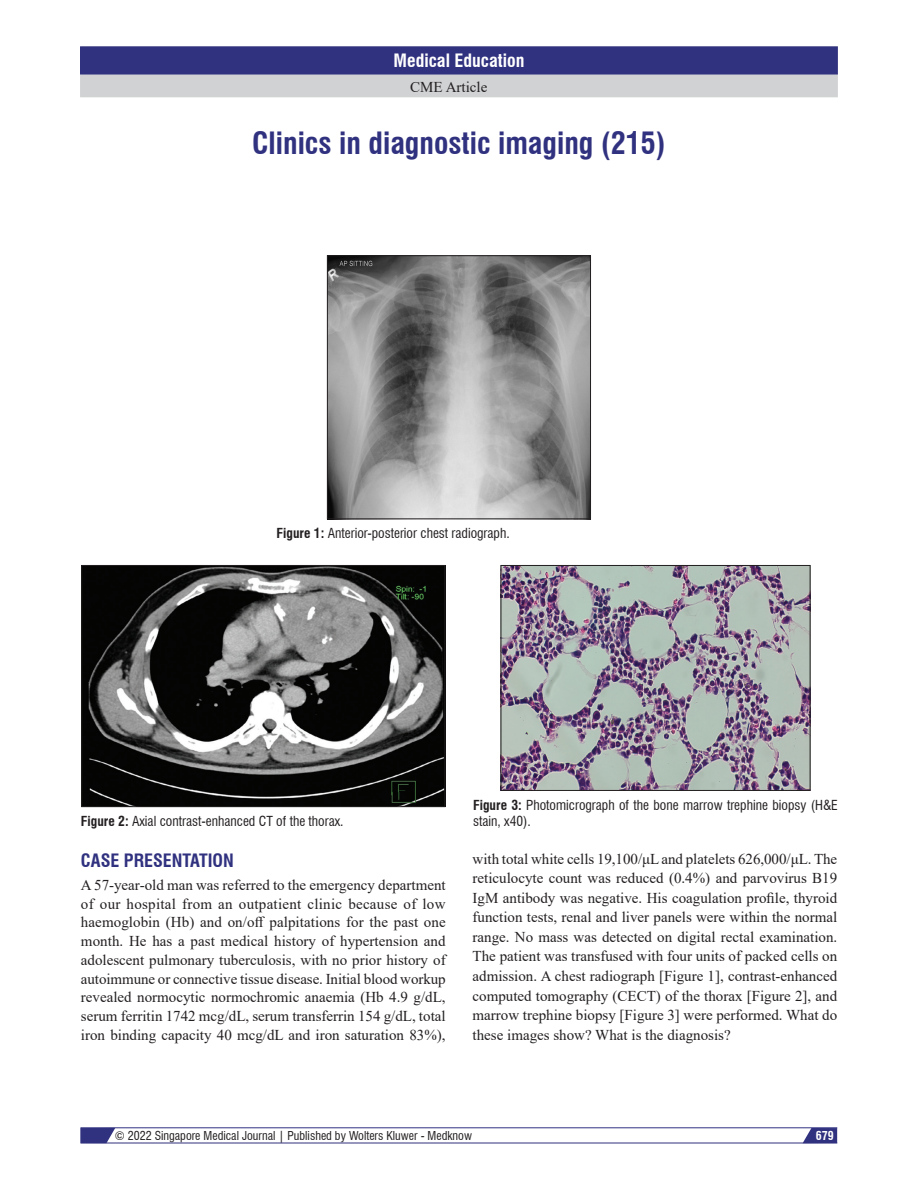
<style>
.page{position:relative;width:918px;height:1188px;background:#fff}
.page>*{position:absolute;margin:0;border:0;box-sizing:border-box;transform-origin:0 0}
.AT{font:700 condensed 30px "Swiss 721 BT";color:#30317f}
.AH{font:700 condensed 18px "Swiss 721 BT";color:#fff}
.t1{font:700 condensed 18px "Swiss 721 BT";color:#30317f}
.TX{font:15px/19.6px "Times New Roman";color:#231f20;text-align:justify}
.FGC{font:condensed 13.5px/16.2px "Swiss 721 BT";color:#231f20}
.t2{font:condensed 12px "Swiss 721 BT";color:#231f20}
.t3{font:700 condensed 12px "Swiss 721 BT";color:#fff}
.s1{font-weight:700}
</style>
<div class="page">
<svg style="left:81px;top:1127px;width:757px;height:16px"></svg>
<div style="left:80px;top:46px;width:758px;height:51px;background:#d1d2d4"></div>
<div style="left:81px;top:47px;width:756px;height:27px;background:#30317f"></div>
<div style="left:80px;top:46px;width:758px;height:29px;border:2px solid #30317f"></div>
<img style="left:329px;top:258px;width:260px;height:259px">
<div style="left:327px;top:256px;width:264px;height:263px;border:1px solid #231f20"></div>
<img style="left:84px;top:567px;width:359px;height:238px">
<div style="left:82px;top:565px;width:363px;height:242px;border:1px solid #231f20"></div>
<img style="left:503px;top:567px;width:305px;height:222px">
<div style="left:501px;top:565px;width:309px;height:226px;border:1px solid #231f20"></div>
<p class="AH" style="left:394px;top:50px;width:132px">Medical Education</p>
<p class="TX" style="left:410px;top:77px;width:79px">CME Article</p>
<p class="AT" style="left:252px;top:125px;width:415px">Clinics in diagnostic imaging (215)</p>
<p class="FGC" style="left:277px;top:525px;width:235px"><span class="s1">Figure 1:</span> Anterior-posterior chest radiograph.</p>
<p class="FGC" style="left:81px;top:813px;width:264px"><span class="s1">Figure 2:</span> Axial contrast-enhanced CT of the thorax.</p>
<h1 class="t1" style="left:81px;top:849px;width:154px">CASE PRESENTATION</h1>
<p class="TX" style="left:81px;top:875px;width:366px;line-height:18.8px">A 57‑year‑old man was referred to the emergency department of our hospital from an outpatient clinic because of low haemoglobin (Hb) and on/off palpitations for the past one month. He has a past medical history of hypertension and adolescent pulmonary tuberculosis, with no prior history of autoimmune or connective tissue disease. Initial blood workup revealed normocytic normochromic anaemia (Hb 4.9 g/dL, serum ferritin 1742 mcg/dL, serum transferrin 154 g/dL, total iron binding capacity 40 mcg/dL and iron saturation 83%),</p>
<p class="FGC" style="left:473px;top:797px;width:366px"><span class="s1">Figure 3:</span> Photomicrograph of the bone marrow trephine biopsy (H&amp;E stain, x40).</p>
<p class="TX" style="left:473px;top:848px;width:366px">with total white cells 19,100/μL and platelets 626,000/μL. The reticulocyte count was reduced (0.4%) and parvovirus B19<br>IgM antibody was negative. His coagulation profile, thyroid function tests, renal and liver panels were within the normal range. No mass was detected on digital rectal examination.<br>The patient was transfused with four units of packed cells on admission. A chest radiograph [Figure 1], contrast‑enhanced computed tomography (CECT) of the thorax [Figure 2], and marrow trephine biopsy [Figure 3] were performed. What do these images show? What is the diagnosis?</p>
<p class="t2" style="left:115px;top:1129px;width:359px">© 2022 Singapore Medical Journal | Published by Wolters Kluwer - Medknow</p>
<p class="t3" style="left:816px;top:1129px;width:19px">679</p>
</div>
